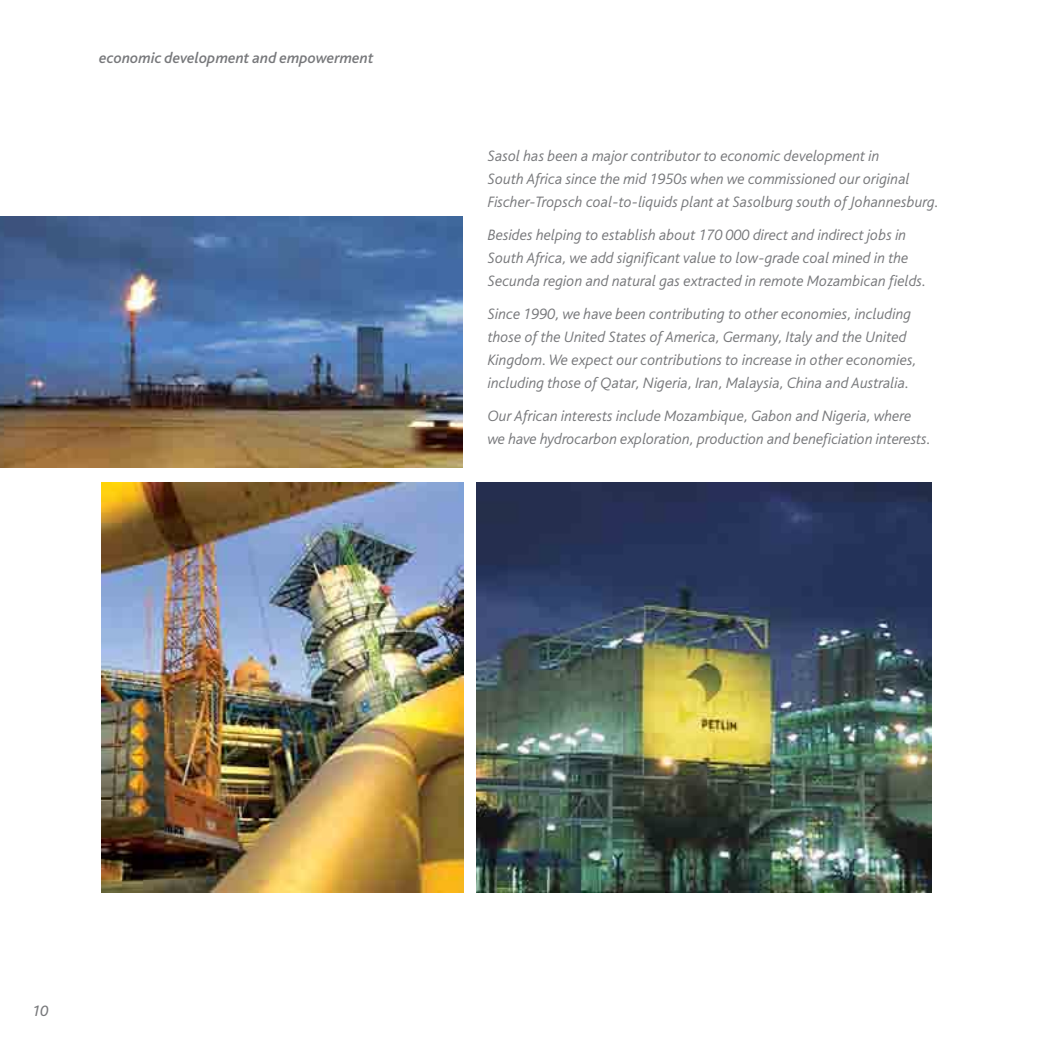
<style>
.page{position:relative;width:1042px;height:1042px;background:#fff}
.page>*{position:absolute;margin:0;border:0;box-sizing:border-box;transform-origin:0 0}
.t1{font:italic 300 15.75px/22.9px "Bliss";color:#77787b}
.t2{font:italic 500 15.75px "Bliss";color:#77787b}
.t3{font:italic 15.75px "Bliss";color:#77787b}
</style>
<div class="page">
<img style="left:477px;top:482px;width:454px;height:410px">
<img style="left:102px;top:482px;width:361px;height:410px">
<img style="left:0;top:217px;width:463px;height:250px">
<p class="t2" style="left:99px;top:52px;width:276px">economic development and empowerment</p>
<p class="t1" style="left:488px;top:146px;width:453px">Sasol has been a major contributor to economic development in<br>South Africa since the mid 1950s when we commissioned our original<br>Fischer-Tropsch coal-to-liquids plant at Sasolburg south of Johannesburg.</p>
<p class="t1" style="left:488px;top:225px;width:440px">Besides helping to establish about 170 000 direct and indirect jobs in<br>South Africa, we add significant value to low-grade coal mined in the<br>Secunda region and natural gas extracted in remote Mozambican fields.</p>
<p class="t1" style="left:488px;top:304px;width:431px">Since 1990, we have been contributing to other economies, including those of the United States of America, Germany, Italy and the United Kingdom. We expect our contributions to increase in other economies, including those of Qatar, Nigeria, Iran, Malaysia, China and Australia.</p>
<p class="t1" style="left:488px;top:406px;width:445px">Our African interests include Mozambique, Gabon and Nigeria, where we have hydrocarbon exploration, production and beneficiation interests.</p>
<p class="t3" style="left:32px;top:1005px;width:18px">10</p>
</div>
